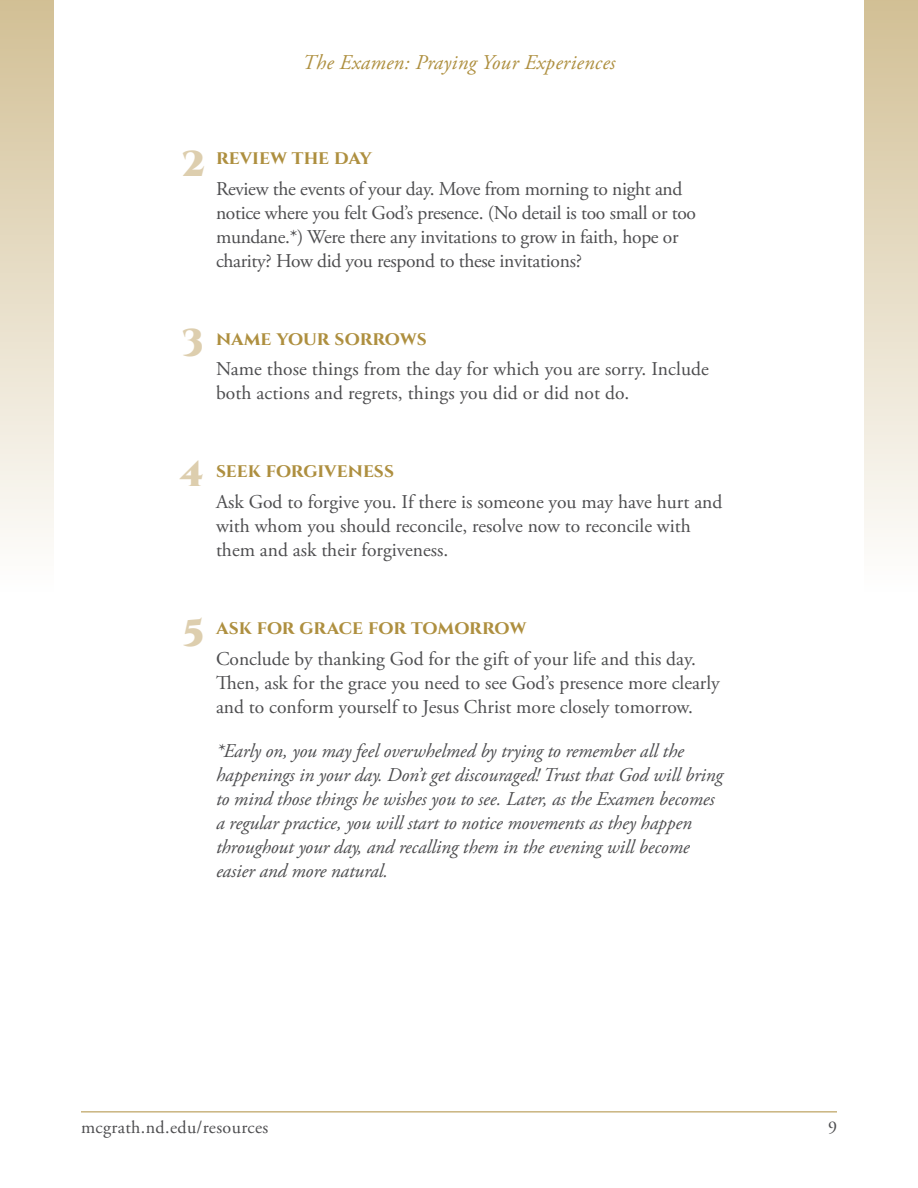
<style>
.page{position:relative;width:918px;height:1188px;background:#fff}
.page>*{position:absolute;margin:0;border:0;box-sizing:border-box;transform-origin:0 0}
.t1{font:900 36px "Cinzel";color:#ddceae}
.t2{font:italic 21px "Adobe Garamond Pro";letter-spacing:.015em;color:#ae8f3f}
.t3{font:19.5px/24px "Adobe Garamond Pro";letter-spacing:-.005em;color:#4d4d4f}
.t4{font:italic 19.5px/24px "Adobe Garamond Pro";letter-spacing:-.005em;color:#4d4d4f}
.t5{font:700 19.5px "Cinzel";letter-spacing:-.005em;color:#ae8f3f}
.t6{font:18px "Adobe Garamond Pro";letter-spacing:.02em;color:#4d4d4f}
</style>
<div class="page">
<div style="left:0;top:0;width:918px;height:594px;background:linear-gradient(to bottom,#d2bf95,#fefefe)"></div>
<div style="left:54px;top:0;width:810px;height:1188px;background:#fff"></div>
<hr style="left:81px;top:1112px;width:756px;height:1px;background:#ae8f3f">
<p class="t2" style="left:303px;top:50px;width:314px">The Examen: Praying Your Experiences</p>
<h1 class="t1" style="left:182px;top:141px;width:25px">2</h1>
<p class="t5" style="left:216px;top:145px;width:157px">REVIEW THE DAY</p>
<p class="t3" style="left:216px;top:177px;width:482px">Review the events of your day. Move from morning to night and notice where you felt God’s presence. (No detail is too small or too mundane.*) Were there any invitations to grow in faith, hope or charity? How did you respond to these invitations?</p>
<h1 class="t1" style="left:182px;top:319px;width:23px">3</h1>
<p class="t5" style="left:216px;top:326px;width:212px">NAME YOUR SORROWS</p>
<p class="t3" style="left:216px;top:358px;width:494px">Name those things from the day for which you are sorry. Include both actions and regrets, things you did or did not do.</p>
<h1 class="t1" style="left:180px;top:451px;width:25px">4</h1>
<p class="t5" style="left:216px;top:459px;width:180px">SEEK FORGIVENESS</p>
<p class="t3" style="left:216px;top:491px;width:508px">Ask God to forgive you. If there is someone you may have hurt and with whom you should reconcile, resolve now to reconcile with them and ask their forgiveness.</p>
<h1 class="t1" style="left:183px;top:609px;width:23px">5</h1>
<p class="t5" style="left:216px;top:616px;width:312px">ASK FOR GRACE FOR TOMORROW</p>
<p class="t3" style="left:216px;top:647px;width:505px">Conclude by thanking God for the gift of your life and this day.<br>Then, ask for the grace you need to see God’s presence more clearly and to conform yourself to Jesus Christ more closely tomorrow.</p>
<p class="t4" style="left:216px;top:739px;width:509px">*Early on, you may feel overwhelmed by trying to remember all the happenings in your day. Don’t get discouraged! Trust that God will bring to mind those things he wishes you to see. Later, as the Examen becomes a regular practice, you will start to notice movements as they happen throughout your day, and recalling them in the evening will become easier and more natural.</p>
<p class="t6" style="left:81px;top:1117px;width:189px">mcgrath.nd.edu/resources</p>
<p class="t6" style="left:828px;top:1117px;width:10px">9</p>
</div>
